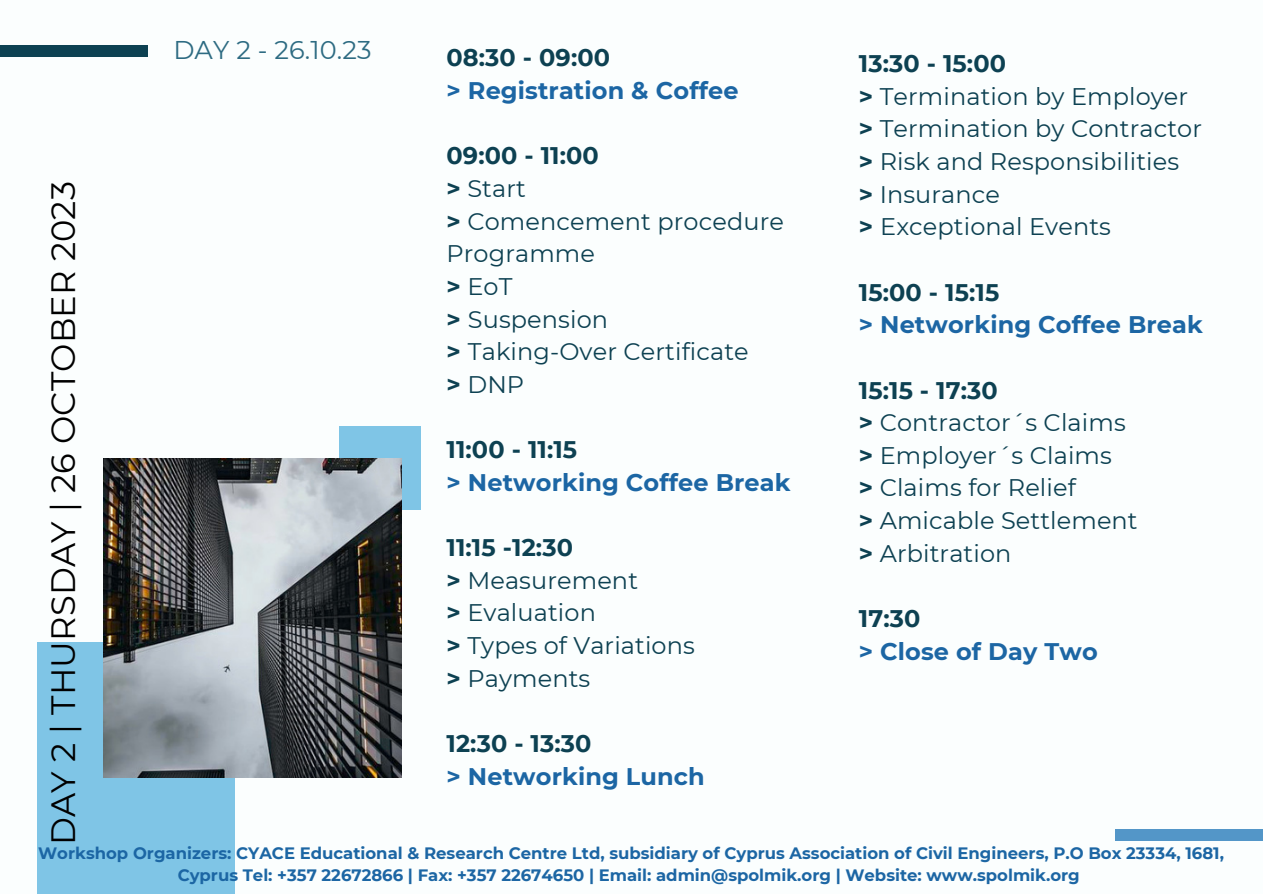
<style>
.page{position:relative;width:1263px;height:894px;background:#fff}
.page>*{position:absolute;margin:0;border:0;box-sizing:border-box;transform-origin:0 0}
.t1{font:33.75px "Montserrat";letter-spacing:.005em;color:#000}
.t2{font:25.65px "Montserrat";letter-spacing:.005em;color:#2d6b82}
.t3{font:24px/32.5px "Montserrat";letter-spacing:.005em;color:#0d4152}
.t4{font:700 24px "Montserrat";letter-spacing:.005em;color:#1c66a4}
.t5{font:700 24px "Montserrat";letter-spacing:.005em;color:#0d4152}
.t6{font:700 16.5px/21.3px "Montserrat";color:#1c66a4;text-align:center}
.s1{font-weight:700}
</style>
<div class="page">
<div style="left:0;top:0;width:1263px;height:893px;background:#fbfefe"></div>
<div style="left:37px;top:641px;width:197px;height:252px;background:#7fc5e6"></div>
<div style="left:339px;top:426px;width:82px;height:83px;background:#7fc5e6"></div>
<img style="left:104px;top:458px;width:298px;height:318px">
<div style="left:1115px;top:828px;width:148px;height:12px;background:#5396c8"></div>
<div style="left:0;top:45px;width:147px;height:11px;background:#0d4152"></div>
<p class="t1" style="left:43px;top:845px;width:665px;rotate:-90deg">DAY 2 | THURSDAY | 26 OCTOBER 2023</p>
<p class="t2" style="left:173px;top:34px;width:200px">DAY 2 - 26.10.23</p>
<p class="t5" style="left:446px;top:43px;width:165px">08:30 - 09:00</p>
<p class="t4" style="left:446px;top:76px;width:293px">&gt; Registration &amp; Coffee</p>
<p class="t5" style="left:446px;top:141px;width:154px">09:00 - 11:00</p>
<p class="t3" style="left:446px;top:172px;width:81px"><span class="s1">&gt;</span> Start</p>
<p class="t3" style="left:446px;top:205px;width:339px"><span class="s1">&gt;</span> Comencement procedure<br>Programme</p>
<p class="t3" style="left:446px;top:270px;width:67px"><span class="s1">&gt;</span> EoT</p>
<p class="t3" style="left:446px;top:302px;width:163px"><span class="s1">&gt;</span> Suspension</p>
<p class="t3" style="left:446px;top:335px;width:304px"><span class="s1">&gt;</span> Taking-Over Certificate</p>
<p class="t3" style="left:446px;top:368px;width:79px"><span class="s1">&gt;</span> DNP</p>
<p class="t5" style="left:446px;top:435px;width:132px">11:00 - 11:15</p>
<p class="t4" style="left:446px;top:467px;width:346px">&gt; Networking Coffee Break</p>
<p class="t5" style="left:446px;top:532px;width:128px">11:15 -12:30</p>
<p class="t3" style="left:446px;top:563px;width:193px"><span class="s1">&gt;</span> Measurement</p>
<p class="t3" style="left:446px;top:596px;width:151px"><span class="s1">&gt;</span> Evaluation</p>
<p class="t3" style="left:446px;top:629px;width:250px"><span class="s1">&gt;</span> Types of Variations</p>
<p class="t3" style="left:446px;top:661px;width:145px"><span class="s1">&gt;</span> Payments</p>
<p class="t5" style="left:446px;top:728px;width:146px">12:30 - 13:30</p>
<p class="t4" style="left:446px;top:761px;width:260px">&gt; Networking Lunch</p>
<p class="t5" style="left:859px;top:49px;width:149px">13:30 - 15:00</p>
<p class="t3" style="left:859px;top:80px;width:331px"><span class="s1">&gt;</span> Termination by Employer</p>
<p class="t3" style="left:859px;top:112px;width:345px"><span class="s1">&gt;</span> Termination by Contractor</p>
<p class="t3" style="left:859px;top:145px;width:322px"><span class="s1">&gt;</span> Risk and Responsibilities</p>
<p class="t3" style="left:859px;top:178px;width:143px"><span class="s1">&gt;</span> Insurance</p>
<p class="t3" style="left:859px;top:210px;width:254px"><span class="s1">&gt;</span> Exceptional Events</p>
<p class="t5" style="left:859px;top:277px;width:142px">15:00 - 15:15</p>
<p class="t4" style="left:859px;top:310px;width:346px">&gt; Networking Coffee Break</p>
<p class="t5" style="left:859px;top:375px;width:140px">15:15 - 17:30</p>
<p class="t3" style="left:859px;top:406px;width:268px"><span class="s1">&gt;</span> Contractor´s Claims</p>
<p class="t3" style="left:859px;top:439px;width:255px"><span class="s1">&gt;</span> Employer´s Claims</p>
<p class="t3" style="left:859px;top:471px;width:219px"><span class="s1">&gt;</span> Claims for Relief</p>
<p class="t3" style="left:859px;top:504px;width:280px"><span class="s1">&gt;</span> Amicable Settlement</p>
<p class="t3" style="left:859px;top:536px;width:154px"><span class="s1">&gt;</span> Arbitration</p>
<p class="t5" style="left:859px;top:603px;width:63px">17:30</p>
<p class="t4" style="left:859px;top:636px;width:240px">&gt; Close of Day Two</p>
<p class="t6" style="left:38px;top:842px;width:1187px">Workshop Organizers: CYACE Educational &amp; Research Centre Ltd, subsidiary of Cyprus Association of Civil Engineers, P.O Box 23334, 1681,<br>Cyprus Tel: +357 22672866 | Fax: +357 22674650 | Email: admin@spolmik.org | Website: www.spolmik.org</p>
</div>
